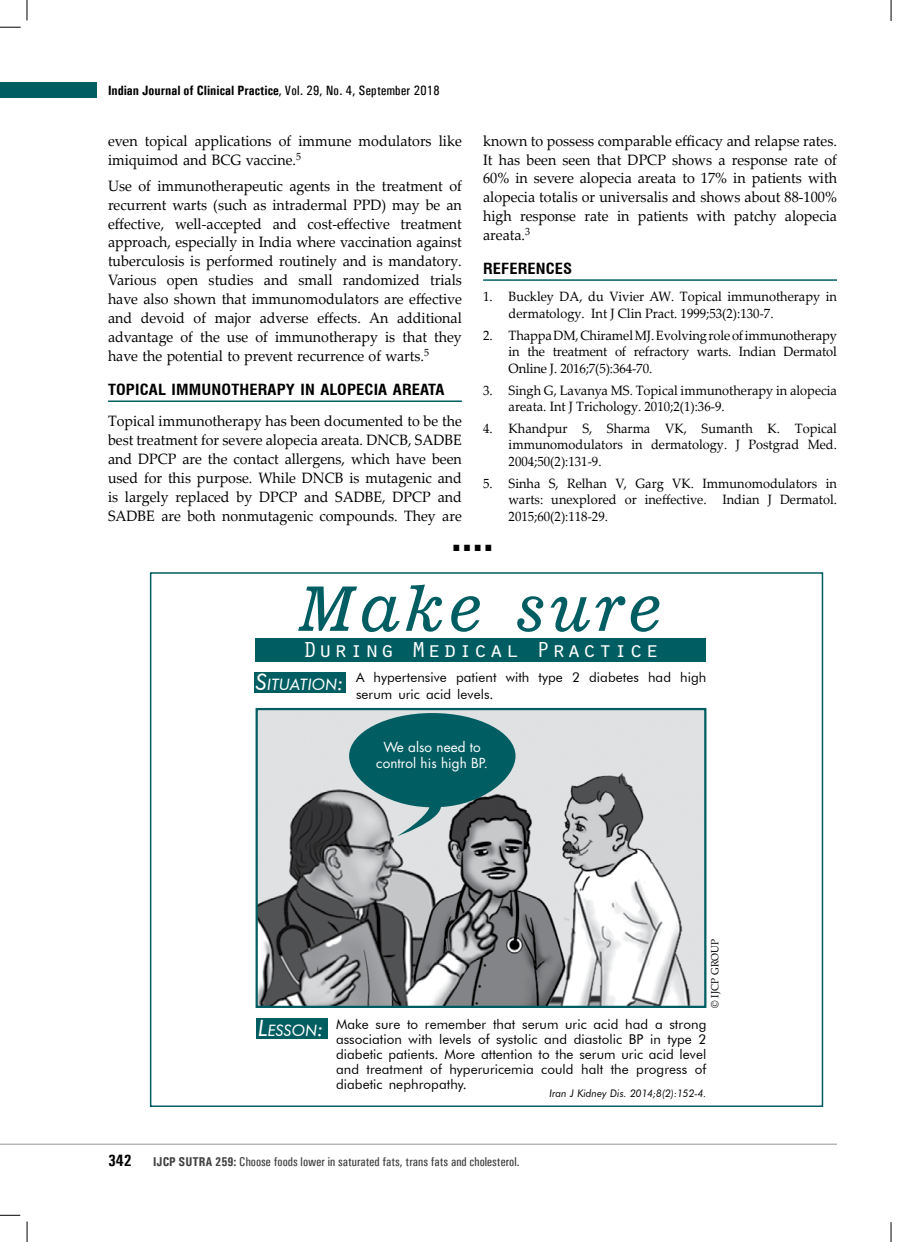
<style>
.page{position:relative;width:918px;height:1242px;background:#fff}
.page>*{position:absolute;margin:0;border:0;box-sizing:border-box;transform-origin:0 0}
.t1{font:61.5px "News 701 BT Italic A";letter-spacing:.07em;color:#005e62}
.t2{font:22.5px "Orator Std";letter-spacing:.04em;color:#fff;scale:1.08 1}
.t3{font:700 16.5px "Univers Condensed";color:#000}
.t4{font:italic 15.75px "Futura BT";color:#fff}
.t5{font:15px/18.9px "Palatino Linotype";color:#000;text-align:justify;scale:.95 1}
.t6{font:700 condensed 15px "Swiss 721 BT";letter-spacing:.01em;color:#000;scale:1.1 1}
.t7{font:13.5px/16.5px "Palatino Linotype";color:#000;scale:.95 1}
.t8{font:13.5px/15px "Futura BT";letter-spacing:.005em;color:#000;text-align:justify}
.t9{font:13.5px/16.5px "Palatino Linotype";color:#000;text-align:justify;scale:.96 1}
.t10{font:700 13.5px "Univers Condensed";color:#000}
.t11{font:13.5px/16.2px "Futura";letter-spacing:.005em;color:#fff;text-align:center}
.t12{font:13.5px "Arial";color:#000;scale:.9 1}
.t13{font:12.75px "Univers Condensed";color:#414042}
.t14{font:italic 10.5px "Futura BT";color:#000;scale:.95 1}
.t15{font:10.5px "Palatino Linotype";color:#000;scale:.95 1}
.s1{font-weight:400}
.s2{font-size:22.5px}
.s3{font-weight:700}
</style>
<div class="page">
<div style="left:0;top:83px;width:97px;height:15px;background:#005e62"></div>
<svg style="left:0;top:27px;width:21px;height:1px"></svg>
<svg style="left:27px;top:0;width:1px;height:20px"></svg>
<svg style="left:27px;top:1222px;width:1px;height:20px"></svg>
<svg style="left:0;top:1215px;width:20px;height:1px"></svg>
<svg style="left:891px;top:0;width:1px;height:21px"></svg>
<svg style="left:891px;top:1222px;width:1px;height:20px"></svg>
<hr style="left:0;top:1144px;width:837px;height:1px;background:#939598">
<hr style="left:108px;top:400px;width:354px;height:2px;background:#005e62">
<hr style="left:483px;top:279px;width:354px;height:2px;background:#005e62">
<div style="left:150px;top:572px;width:673px;height:535px;border:2px solid #005e62"></div>
<div style="left:257px;top:1018px;width:71px;height:21px;background:#005e62"></div>
<div style="left:255px;top:673px;width:91px;height:20px;background:#005e62"></div>
<div style="left:255px;top:639px;width:451px;height:23px;background:#005e62"></div>
<img style="left:259px;top:711px;width:444px;height:294px">
<div style="left:256px;top:708px;width:450px;height:300px;border:2px solid #005e62"></div>
<svg style="left:349px;top:713px;width:167px;height:123px;background:#467f82"></svg>
<p class="t10" style="left:108px;top:82px;width:333px">Indian Journal of Clinical Practice<span class="s1">, Vol. 29, No. 4, September 2018</span></p>
<p class="t5" style="left:108px;top:131px;width:374px">even topical applications of immune modulators like imiquimod and BCG vaccine.<sup>5</sup></p>
<p class="t5" style="left:108px;top:176px;width:374px">Use of immunotherapeutic agents in the treatment of recurrent warts (such as intradermal PPD) may be an effective, well-accepted and cost-effective treatment approach, especially in India where vaccination against tuberculosis is performed routinely and is mandatory.<br>Various open studies and small randomized trials have also shown that immunomodulators are effective and devoid of major adverse effects. An additional advantage of the use of immunotherapy is that they have the potential to prevent recurrence of warts.<sup>5</sup></p>
<p class="t6" style="left:108px;top:381px;width:129px">TOPICAL IMMUNOTHER</p>
<p class="t6" style="left:268px;top:381px;width:162px">APY IN ALOPECIA AREATA</p>
<p class="t5" style="left:108px;top:411px;width:374px">Topical immunotherapy has been documented to be the best treatment for severe alopecia areata. DNCB, SADBE and DPCP are the contact allergens, which have been used for this purpose. While DNCB is mutagenic and is largely replaced by DPCP and SADBE, DPCP and SADBE are both nonmutagenic compounds. They are</p>
<p class="t5" style="left:483px;top:131px;width:374px">known to possess comparable efficacy and relapse rates.<br>It has been seen that DPCP shows a response rate of 60% in severe alopecia areata to 17% in patients with alopecia totalis or universalis and shows about 88-100% high response rate in patients with patchy alopecia areata.<sup>3</sup></p>
<p class="t6" style="left:483px;top:259px;width:18px">REFERE</p>
<p class="t6" style="left:536px;top:259px;width:35px">NCES</p>
<p class="t7" style="left:509px;top:288px;width:347px;text-indent:-26px">1. Buckley DA, du Vivier AW. Topical immunotherapy in dermatology. Int J Clin Pract. 1999;53(2):130-7.</p>
<p class="t9" style="left:509px;top:326px;width:344px;text-indent:-26px">2. Thappa DM, Chiramel MJ. Evolving role of immunotherapy in the treatment of refractory warts. Indian Dermatol Online J. 2016;7(5):364-70.</p>
<p class="t7" style="left:509px;top:381px;width:347px;text-indent:-26px">3. Singh G, Lavanya MS. Topical immunotherapy in alopecia areata. Int J Trichology. 2010;2(1):36-9.</p>
<p class="t7" style="left:509px;top:420px;width:347px;text-align:justify;text-indent:-26px">4. Khandpur S, Sharma VK, Sumanth K. Topical immunomodulators in dermatology. J Postgrad Med.<br>2004;50(2):131-9.</p>
<p class="t7" style="left:509px;top:474px;width:347px;text-align:justify;text-indent:-26px">5. Sinha S, Relhan V, Garg VK. Immunomodulators in warts: unexplored or ineffective. Indian J Dermatol.<br>2015;60(2):118-29.</p>
<p class="t12" style="left:453px;top:537px;width:45px">■ ■ ■ ■</p>
<h1 class="t1" style="left:298px;top:571px;width:367px">Make sure</h1>
<h2 class="t2" style="left:303px;top:633px;width:332px">During Medical Practice</h2>
<p class="t4" style="left:256px;top:675px;width:90px"><span class="s2">S</span>ITUATION<span class="s2">:</span></p>
<p class="t8" style="left:356px;top:669px;width:352px;line-height:16.2px">A hypertensive patient with type 2 diabetes had high serum uric acid levels.</p>
<p class="t11" style="left:376px;top:739px;width:113px">We also need to control his high BP.</p>
<p class="t15" style="left:708px;top:1008px;width:75px;rotate:-90deg">© IJCP GROUP</p>
<p class="t3" style="left:108px;top:1151px;width:25px">342</p>
<p class="t4" style="left:258px;top:1020px;width:68px"><span class="s2">L</span>ESSON<span class="s2">:</span></p>
<p class="t8" style="left:336px;top:1016px;width:372px">Make sure to remember that serum uric acid had a strong association with levels of systolic and diastolic BP in type 2 diabetic patients. More attention to the serum uric acid level and treatment of hyperuricemia could halt the progress of diabetic nephropathy.</p>
<p class="t14" style="left:550px;top:1086px;width:167px">Iran J Kidney Dis. 2014;8(2):152-4.</p>
<p class="t13" style="left:153px;top:1154px;width:368px"><span class="s3">IJCP Sutra 259:</span> Choose foods lower in saturated fats, trans fats and cholesterol.</p>
</div>
